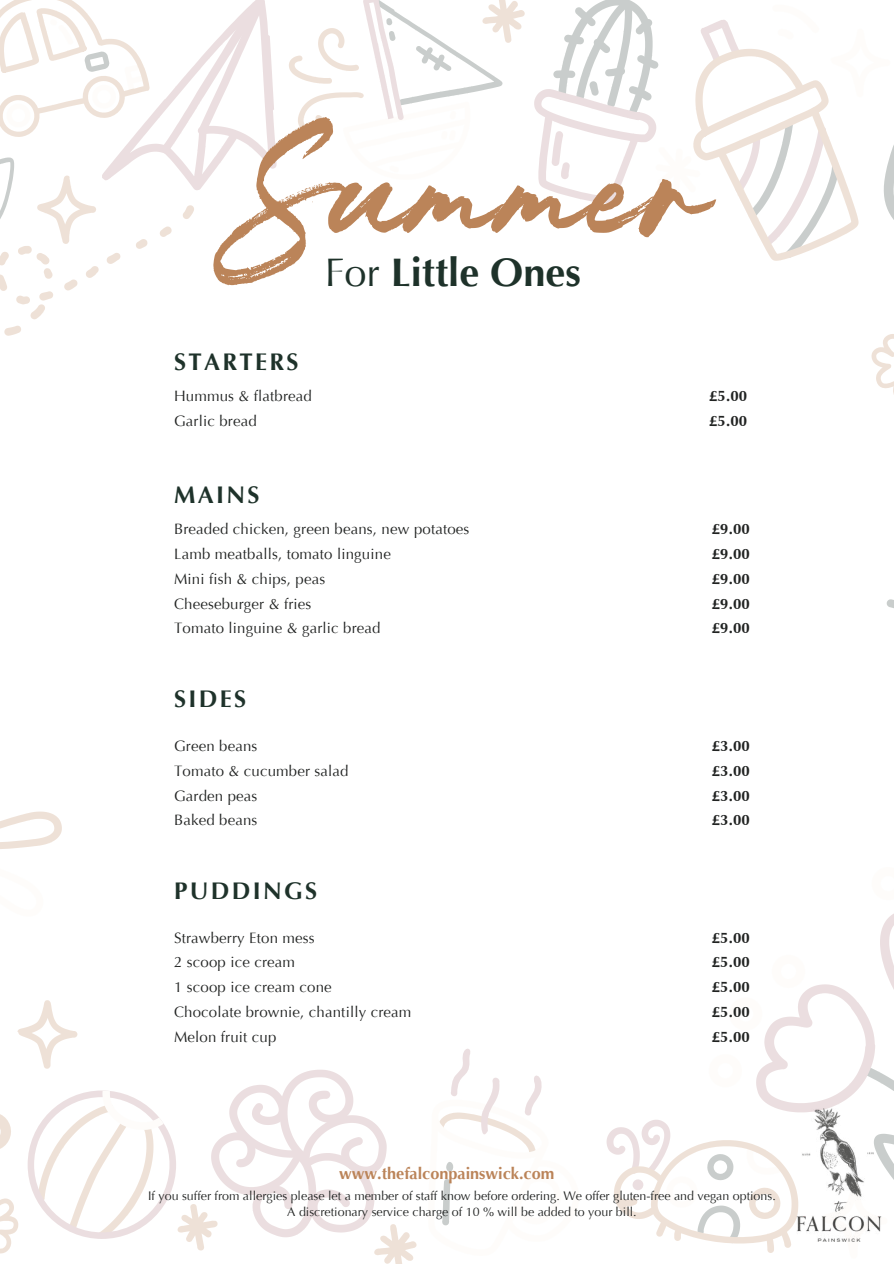
<style>
.page{position:relative;width:894px;height:1264px;background:#fff}
.page>*{position:absolute;margin:0;border:0;box-sizing:border-box;transform-origin:0 0}
.t1{font:166.65px "Seasoned Dreamer Demo";letter-spacing:.01em;color:#bb8459}
.t2{font:700 39.75px "Optima LT Pro";color:#1e322a}
.t3{font:700 24px "Optima LT Pro";letter-spacing:.1em;color:#1e322a}
.t4{font:700 16.35px "Optima LT Pro";color:#bb8459}
.t5{font:15px/24.8px "Optima LT Pro";letter-spacing:.01em;color:#212322}
.t6{font:700 15px/24.8px "Optima LT Pro";letter-spacing:.01em;color:#212322;text-align:justify}
.t7{font:12.45px/16.6px "Optima LT Pro";color:#212322;text-align:center}
.s1{font-weight:400}
</style>
<div class="page">
<svg style="left:871px;top:334px;width:22px;height:54px"></svg>
<svg style="left:0;top:811px;width:62px;height:38px"></svg>
<svg style="left:886px;top:599px;width:7px;height:9px"></svg>
<svg style="left:0;top:1000px;width:417px;height:263px"></svg>
<svg style="left:534px;top:0;width:359px;height:261px"></svg>
<svg style="left:606px;top:914px;width:287px;height:339px"></svg>
<svg style="left:439px;top:1049px;width:103px;height:177px"></svg>
<svg style="left:289px;top:0;width:236px;height:135px"></svg>
<svg style="left:0;top:0;width:276px;height:336px"></svg>
<img style="left:796px;top:1108px;width:85px;height:133px">
<h1 class="t1" style="left:223px;top:78px;width:478px">Summer</h1>
<h2 class="t2" style="left:324px;top:247px;width:257px"><span class="s1">For</span> Little Ones</h2>
<h3 class="t3" style="left:174px;top:346px;width:126px">STARTERS</h3>
<p class="t5" style="left:174px;top:383px;width:139px">Hummus &amp; flatbread<br>Garlic bread</p>
<p class="t6" style="left:709px;top:383px;width:40px">£5.00 £5.00</p>
<h3 class="t3" style="left:174px;top:480px;width:87px">MAINS</h3>
<p class="t5" style="left:174px;top:517px;width:297px">Breaded chicken, green beans, new potatoes<br>Lamb meatballs, tomato linguine<br>Mini fish &amp; chips, peas<br>Cheeseburger &amp; fries<br>Tomato linguine &amp; garlic bread</p>
<p class="t6" style="left:711px;top:516px;width:40px">£9.00 £9.00 £9.00 £9.00 £9.00</p>
<h3 class="t3" style="left:174px;top:683px;width:74px">SIDES</h3>
<p class="t5" style="left:174px;top:733px;width:176px">Green beans<br>Tomato &amp; cucumber salad<br>Garden peas<br>Baked beans</p>
<p class="t6" style="left:711px;top:733px;width:40px">£3.00 £3.00 £3.00 £3.00</p>
<h3 class="t3" style="left:174px;top:875px;width:145px">PUDDINGS</h3>
<p class="t5" style="left:174px;top:925px;width:239px">Strawberry Eton mess<br>2 scoop ice cream<br>1 scoop ice cream cone<br>Chocolate brownie, chantilly cream<br>Melon fruit cup</p>
<p class="t6" style="left:711px;top:925px;width:40px">£5.00 £5.00 £5.00 £5.00 £5.00</p>
<p class="t4" style="left:339px;top:1162px;width:216px">www.thefalconpainswick.com</p>
<p class="t7" style="left:148px;top:1187px;width:629px">If you suffer from allergies please let a member of staff know before ordering. We offer gluten-free and vegan options.<br>A discretionary service charge of 10 % will be added to your bill.</p>
</div>
